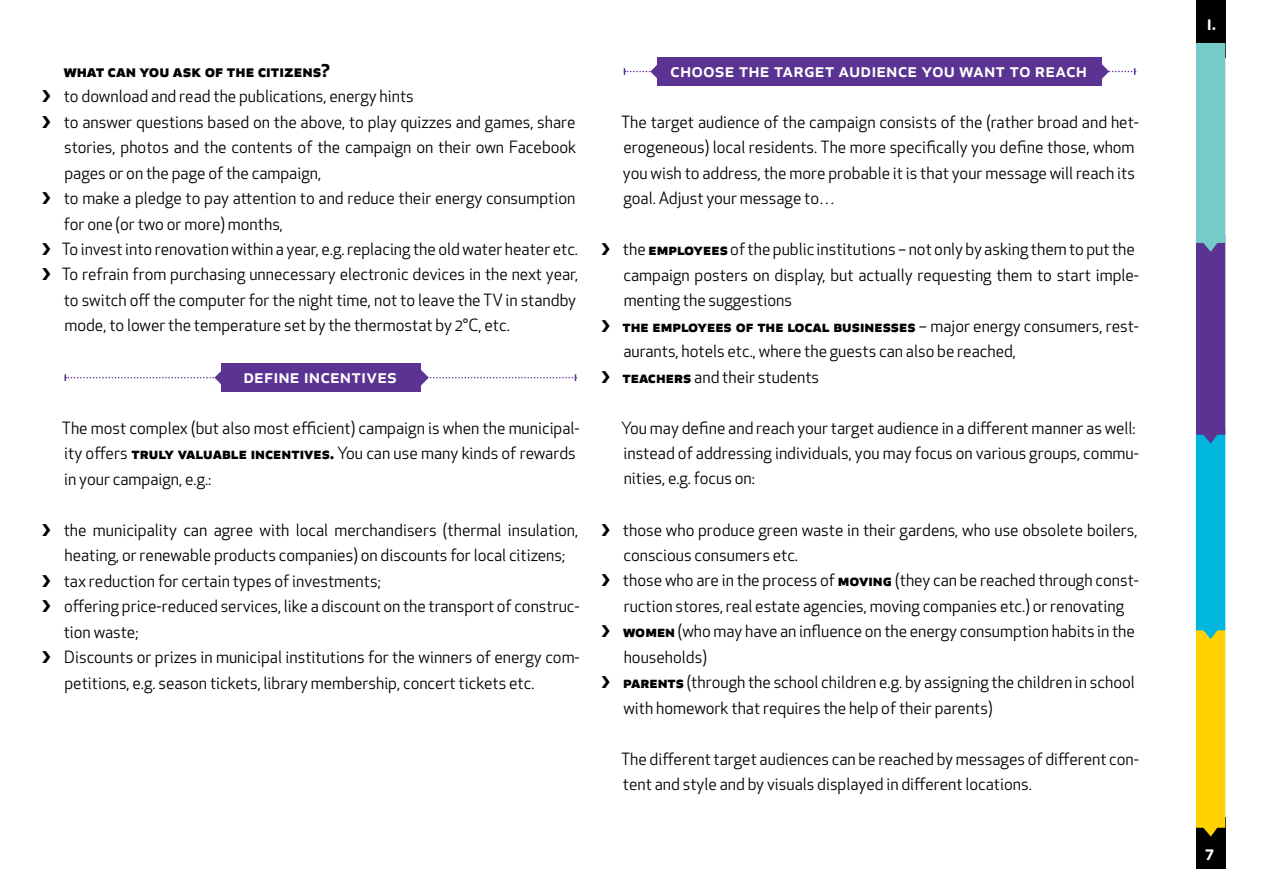
<style>
.page{position:relative;width:1263px;height:893px;background:#fff}
.page>*{position:absolute;margin:0;border:0;box-sizing:border-box;transform-origin:0 0}
.t1{font:500 19.5px "Apex New";letter-spacing:.005em;color:#fff}
.t2{font:700 17.25px "Apex New";color:#000}
.t3{font:16.5px/25.5px "Apex New";color:#000}
.t4{font:700 16.5px "Apex New";color:#000}
.t5{font:900 15px "Avenir";color:#fff}
.s1{font-family:"Monotype Sorts"}
.s2{font-weight:700}
.s3{font-family:"Monotype Sorts";font-weight:400}
.s4{font-weight:400}
</style>
<div class="page">
<div style="left:657px;top:57px;width:444px;height:29px;background:#5b3393"></div>
<div style="left:221px;top:364px;width:200px;height:28px;background:#5b3393"></div>
<svg style="left:624px;top:59px;width:512px;height:25px"></svg>
<svg style="left:65px;top:370px;width:511px;height:16px"></svg>
<div style="left:1196px;top:817px;width:29px;height:51px;background:#000"></div>
<div style="left:1196px;top:0;width:29px;height:58px;background:#000"></div>
<svg style="left:1196px;top:43px;width:29px;height:793px;background:#72a18d"></svg>
<p class="t2" style="left:64px;top:58px;width:267px">what can you ask of the citizens?</p>
<p class="t3" style="left:42px;top:83px;width:373px"><span class="s1">i</span> to download and read the publications, energy hints</p>
<p class="t3" style="left:42px;top:109px;width:535px"><span class="s1">i</span> to answer questions based on the above, to play quizzes and games, share</p>
<p class="t3" style="left:64px;top:134px;width:514px">stories, photos and the contents of the campaign on their own Facebook</p>
<p class="t3" style="left:64px;top:160px;width:258px">pages or on the page of the campaign,</p>
<p class="t3" style="left:42px;top:185px;width:535px"><span class="s1">i</span> to make a pledge to pay attention to and reduce their energy consumption</p>
<p class="t3" style="left:64px;top:211px;width:221px">for one (or two or more) months,</p>
<p class="t3" style="left:42px;top:236px;width:537px"><span class="s1">i</span> To invest into renovation within a year, e.g. replacing the old water heater etc.</p>
<p class="t3" style="left:42px;top:262px;width:538px"><span class="s1">i</span> To refrain from purchasing unnecessary electronic devices in the next year,</p>
<p class="t3" style="left:64px;top:287px;width:514px">to switch off the computer for the night time, not to leave the TV in standby</p>
<p class="t3" style="left:64px;top:313px;width:447px">mode, to lower the temperature set by the thermostat by 2°C, etc.</p>
<p class="t1" style="left:243px;top:362px;width:155px">define incentives</p>
<p class="t3" style="left:62px;top:415px;width:519px">The most complex (but also most efficient) campaign is when the municipal&shy;ity offers <span class="s2">truly valuable incentives.</span> You can use many kinds of rewards in your campaign, e.g.:</p>
<p class="t3" style="left:42px;top:517px;width:538px"><span class="s1">i</span> the municipality can agree with local merchandisers (thermal insulation,</p>
<p class="t3" style="left:64px;top:542px;width:502px">heating, or renewable products companies) on discounts for local citizens;</p>
<p class="t3" style="left:42px;top:568px;width:340px"><span class="s1">i</span> tax reduction for certain types of investments;</p>
<p class="t3" style="left:42px;top:593px;width:539px"><span class="s1">i</span> offering price-reduced services, like a discount on the transport of construc-</p>
<p class="t3" style="left:64px;top:619px;width:76px">tion waste;</p>
<p class="t3" style="left:42px;top:644px;width:539px"><span class="s1">i</span> Discounts or prizes in municipal institutions for the winners of energy com-</p>
<p class="t3" style="left:64px;top:670px;width:471px">petitions, e.g. season tickets, library membership, concert tickets etc.</p>
<p class="t1" style="left:670px;top:56px;width:418px">choose the target audience you want to reach</p>
<p class="t3" style="left:621px;top:109px;width:519px">The target audience of the campaign consists of the (rather broad and het&shy;erogeneous) local residents. The more specifically you define those, whom you wish to address, the more probable it is that your message will reach its goal. Adjust your message to…</p>
<p class="t3" style="left:601px;top:236px;width:535px"><span class="s1">i</span> the <span class="s2">employees</span> of the public institutions – not only by asking them to put the</p>
<p class="t3" style="left:623px;top:262px;width:517px">campaign posters on display, but actually requesting them to start imple-</p>
<p class="t3" style="left:624px;top:287px;width:170px">menting the suggestions</p>
<p class="t4" style="left:601px;top:313px;width:539px"><span class="s3">i</span> the employees of the local businesses <span class="s4">– major energy consumers, rest-</span></p>
<p class="t3" style="left:623px;top:338px;width:394px">aurants, hotels etc., where the guests can also be reached,</p>
<p class="t3" style="left:601px;top:364px;width:219px"><span class="s1">i</span> <span class="s2">teachers</span> and their students</p>
<p class="t3" style="left:621px;top:415px;width:519px">You may define and reach your target audience in a different manner as well: instead of addressing individuals, you may focus on various groups, commu&shy;nities, e.g. focus on:</p>
<p class="t3" style="left:601px;top:517px;width:538px"><span class="s1">i</span> those who produce green waste in their gardens, who use obsolete boilers,</p>
<p class="t3" style="left:623px;top:542px;width:176px">conscious consumers etc.</p>
<p class="t3" style="left:601px;top:568px;width:539px"><span class="s1">i</span> those who are in the process of <span class="s2">moving</span> (they can be reached through const-</p>
<p class="t3" style="left:624px;top:593px;width:502px">ruction stores, real estate agencies, moving companies etc.) or renovating</p>
<p class="t3" style="left:601px;top:619px;width:535px"><span class="s1">i</span> <span class="s2">women</span> (who may have an influence on the energy consumption habits in the</p>
<p class="t3" style="left:624px;top:644px;width:85px">households)</p>
<p class="t3" style="left:601px;top:670px;width:535px"><span class="s1">i</span> <span class="s2">parents</span> (through the school children e.g. by assigning the children in school</p>
<p class="t3" style="left:623px;top:695px;width:371px">with homework that requires the help of their parents)</p>
<p class="t3" style="left:621px;top:746px;width:519px">The different target audiences can be reached by messages of different con&shy;tent and style and by visuals displayed in different locations.</p>
<p class="t5" style="left:1207px;top:12px;width:10px">I.</p>
<p class="t5" style="left:1205px;top:842px;width:10px">7</p>
</div>
